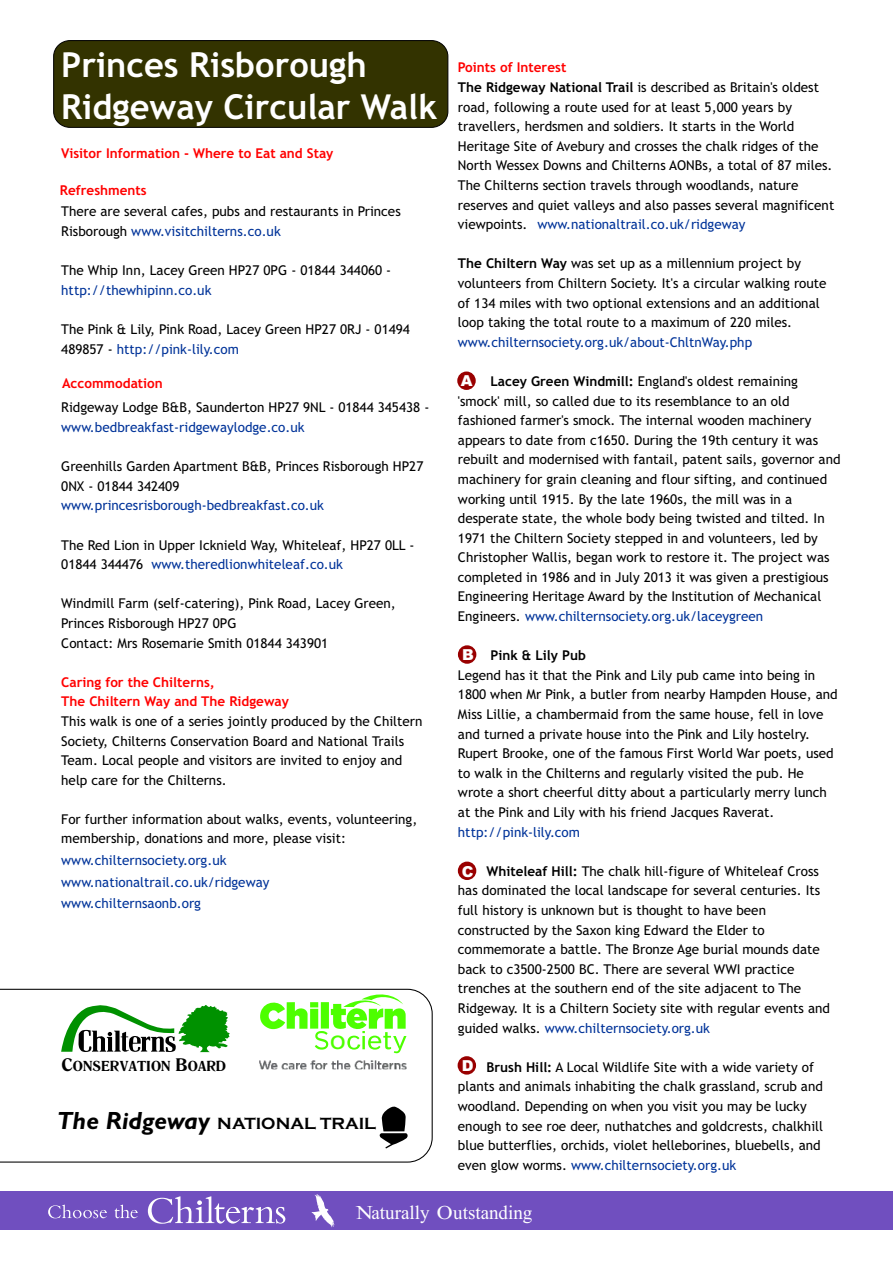
<style>
.page{position:relative;width:893px;height:1263px;background:#fff}
.page>*{position:absolute;margin:0;border:0;box-sizing:border-box;transform-origin:0 0}
.t1{font:700 34.35px/42px "Trebuchet MS";color:#fff}
.t2{font:25.65px "Arial";color:#4dff00;scale:1.09 1}
.t3{font:19.65px "Times New Roman";color:#fff;scale:1.19 1}
.t4{font:19.65px "Times New Roman";color:#fff;scale:1.12 1}
.t5{font:700 16.8px "Copperplate Gothic";color:#000}
.t6{font:900 15.15px "Arial";color:#fff}
.t7{font:700 13.8px "Romana BT";color:#000}
.t8{font:13.5px/19.6px "Trebuchet MS";color:#000}
.t9{font:13.5px/21.6px "Trebuchet MS";color:#039}
.t10{font:700 13.5px/19.6px "Trebuchet MS";color:#f00}
.t11{font:700 13.5px "Trebuchet MS";color:#000}
.s1{color:#000}
.s2{font-size:17.25px}
.s3{font-family:"Gill Sans";font-style:italic;font-size:24.9px}
.s4{font-weight:700;color:#f00}
.s5{font-weight:700}
.s6{color:#039}
</style>
<div class="page">
<div style="left:457px;top:371px;width:19px;height:19px;background:#900;border-radius:50%"></div>
<div style="left:458px;top:645px;width:18px;height:19px;background:#900;border-radius:50%"></div>
<div style="left:458px;top:861px;width:18px;height:19px;background:#900;border-radius:50%"></div>
<div style="left:458px;top:1056px;width:18px;height:18px;background:#900;border-radius:50%"></div>
<svg style="left:0;top:989px;width:433px;height:173px"></svg>
<svg style="left:61px;top:1003px;width:169px;height:50px"></svg>
<svg style="left:259px;top:1000px;width:49px;height:31px"></svg>
<div style="left:310px;top:1009px;width:8px;height:20px;background:#4dff00"></div>
<div style="left:310px;top:1002px;width:8px;height:5px;background:#4dff00"></div>
<svg style="left:315px;top:991px;width:91px;height:62px"></svg>
<img style="left:260px;top:1057px;width:147px;height:12px">
<div style="left:53px;top:40px;width:395px;height:88px;background:#330;border:1px solid #000;border-radius:16px"></div>
<svg style="left:379px;top:1106px;width:29px;height:42px"></svg>
<div style="left:0;top:1191px;width:893px;height:39px;background:#704fbf"></div>
<svg style="left:48px;top:1205px;width:59px;height:13px"></svg>
<svg style="left:115px;top:1204px;width:23px;height:14px"></svg>
<svg style="left:312px;top:1194px;width:22px;height:33px"></svg>
<svg style="left:148px;top:1196px;width:137px;height:28px"></svg>
<h1 class="t1" style="left:61px;top:47px;width:378px">Princes Risborough<br>Ridgeway Circular Walk</h1>
<p class="t10" style="left:61px;top:144px;width:274px">Visitor Information - Where to Eat and Stay</p>
<p class="t10" style="left:60px;top:182px;width:88px">Refreshments</p>
<p class="t8" style="left:61px;top:203px;width:341px">There are several cafes, pubs and restaurants in Princes</p>
<p class="t9" style="left:61px;top:222px;width:221px"><span class="s1">Risborough</span> www.visitchilterns.co.uk</p>
<p class="t8" style="left:61px;top:262px;width:331px">The Whip Inn, Lacey Green HP27 0PG - 01844 344060 -</p>
<p class="t9" style="left:61px;top:280px;width:152px">http://thewhipinn.co.uk</p>
<p class="t8" style="left:61px;top:321px;width:350px">The Pink &amp; Lily, Pink Road, Lacey Green HP27 0RJ - 01494</p>
<p class="t9" style="left:61px;top:339px;width:179px"><span class="s1">489857 -</span> http://pink-lily.com</p>
<p class="t10" style="left:62px;top:374px;width:102px">Accommodation</p>
<p class="t8" style="left:61px;top:399px;width:369px">Ridgeway Lodge B&amp;B, Saunderton HP27 9NL - 01844 345438 -</p>
<p class="t9" style="left:61px;top:418px;width:245px">www.bedbreakfast-ridgewaylodge.co.uk</p>
<p class="t8" style="left:61px;top:458px;width:364px">Greenhills Garden Apartment B&amp;B, Princes Risborough HP27<br>0NX - 01844 342409</p>
<p class="t9" style="left:61px;top:496px;width:264px">www.princesrisborough-bedbreakfast.co.uk</p>
<p class="t8" style="left:61px;top:536px;width:355px">The Red Lion in Upper Icknield Way, Whiteleaf, HP27 0LL -<br>01844 344476</p>
<p class="t8" style="left:61px;top:595px;width:336px">Windmill Farm (self-catering), Pink Road, Lacey Green,<br>Princes Risborough HP27 0PG<br>Contact: Mrs Rosemarie Smith 01844 343901</p>
<p class="t10" style="left:61px;top:673px;width:229px">Caring for the Chilterns,<br>The Chiltern Way and The Ridgeway</p>
<p class="t8" style="left:61px;top:712px;width:363px">This walk is one of a series jointly produced by the Chiltern Society, Chilterns Conservation Board and National Trails Team. Local people and visitors are invited to enjoy and help care for the Chilterns.</p>
<p class="t8" style="left:61px;top:810px;width:358px">For further information about walks, events, volunteering, membership, donations and more, please visit:</p>
<p class="t9" style="left:61px;top:851px;width:210px">www.chilternsociety.org.uk www.nationaltrail.co.uk/ridgeway www.chilternsaonb.org</p>
<p class="t9" style="left:151px;top:555px;width:193px">www.theredlionwhiteleaf.co.uk</p>
<p class="t7" style="left:61px;top:1061px;width:166px"><span class="s2">C</span>ONSERVATION <span class="s2">B</span>OARD</p>
<h2 class="t2" style="left:330px;top:1031px;width:16px">o</h2>
<p class="t5" style="left:57px;top:1113px;width:321px"><span class="s3">The Ridgeway</span> NATIONAL TRAIL</p>
<p class="t8" style="left:458px;top:59px;width:378px"><span class="s4">Points of Interest<br></span><span class="s5">The Ridgeway National Trail</span> is described as Britain's oldest road, following a route used for at least 5,000 years by travellers, herdsmen and soldiers. It starts in the World Heritage Site of Avebury and crosses the chalk ridges of the North Wessex Downs and Chilterns AONBs, a total of 87 miles.<br>The Chilterns section travels through woodlands, nature reserves and quiet valleys and also passes several magnificent viewpoints.</p>
<p class="t8" style="left:458px;top:255px;width:370px"><span class="s5">The Chiltern Way</span> was set up as a millennium project by volunteers from Chiltern Society. It's a circular walking route of 134 miles with two optional extensions and an additional loop taking the total route to a maximum of 220 miles.</p>
<p class="t9" style="left:537px;top:215px;width:210px">www.nationaltrail.co.uk/ridgeway</p>
<p class="t9" style="left:458px;top:332px;width:296px">www.chilternsociety.org.uk/about-ChltnWay.php</p>
<p class="t6" style="left:461px;top:375px;width:13px">A</p>
<p class="t8" style="left:458px;top:372px;width:384px;text-indent:33px"><span class="s5">Lacey Green Windmill:</span> England's oldest remaining 'smock' mill, so called due to its resemblance to an old fashioned farmer's smock. The internal wooden machinery appears to date from c1650. During the 19th century it was rebuilt and modernised with fantail, patent sails, governor and machinery for grain cleaning and flour sifting, and continued working until 1915. By the late 1960s, the mill was in a desperate state, the whole body being twisted and tilted. In 1971 the Chiltern Society stepped in and volunteers, led by Christopher Wallis, began work to restore it. The project was completed in 1986 and in July 2013 it was given a prestigious Engineering Heritage Award by the Institution of Mechanical Engineers. <span class="s6">www.chilternsociety.org.uk/laceygreen</span></p>
<p class="t11" style="left:490px;top:650px;width:97px">Pink &amp; Lily Pub</p>
<p class="t8" style="left:458px;top:666px;width:381px">Legend has it that the Pink and Lily pub came into being in 1800 when Mr Pink, a butler from nearby Hampden House, and Miss Lillie, a chambermaid from the same house, fell in love and turned a private house into the Pink and Lily hostelry.<br>Rupert Brooke, one of the famous First World War poets, used to walk in the Chilterns and regularly visited the pub. He wrote a short cheerful ditty about a particularly merry lunch at the Pink and Lily with his friend Jacques Raverat.</p>
<p class="t6" style="left:462px;top:649px;width:13px">B</p>
<p class="t9" style="left:458px;top:822px;width:124px">http://pink-lily.com</p>
<p class="t6" style="left:462px;top:866px;width:13px">C</p>
<p class="t8" style="left:458px;top:862px;width:374px;text-indent:28px"><span class="s5">Whiteleaf Hill:</span> The chalk hill-figure of Whiteleaf Cross has dominated the local landscape for several centuries. Its full history is unknown but is thought to have been constructed by the Saxon king Edward the Elder to commemorate a battle. The Bronze Age burial mounds date back to c3500-2500 BC. There are several WWI practice trenches at the southern end of the site adjacent to The Ridgeway. It is a Chiltern Society site with regular events and guided walks. <span class="s6">www.chilternsociety.org.uk</span></p>
<p class="t8" style="left:458px;top:1058px;width:367px;text-indent:28px"><span class="s5">Brush Hill:</span> A Local Wildlife Site with a wide variety of plants and animals inhabiting the chalk grassland, scrub and woodland. Depending on when you visit you may be lucky enough to see roe deer, nuthatches and goldcrests, chalkhill blue butterflies, orchids, violet helleborines, bluebells, and even glow worms. <span class="s6">www.chilternsociety.org.uk</span></p>
<p class="t6" style="left:462px;top:1060px;width:13px">D</p>
<h3 class="t3" style="left:356px;top:1205px;width:150px">Naturally utstanding</h3>
<h3 class="t4" style="left:437px;top:1205px;width:16px">O</h3>
</div>
